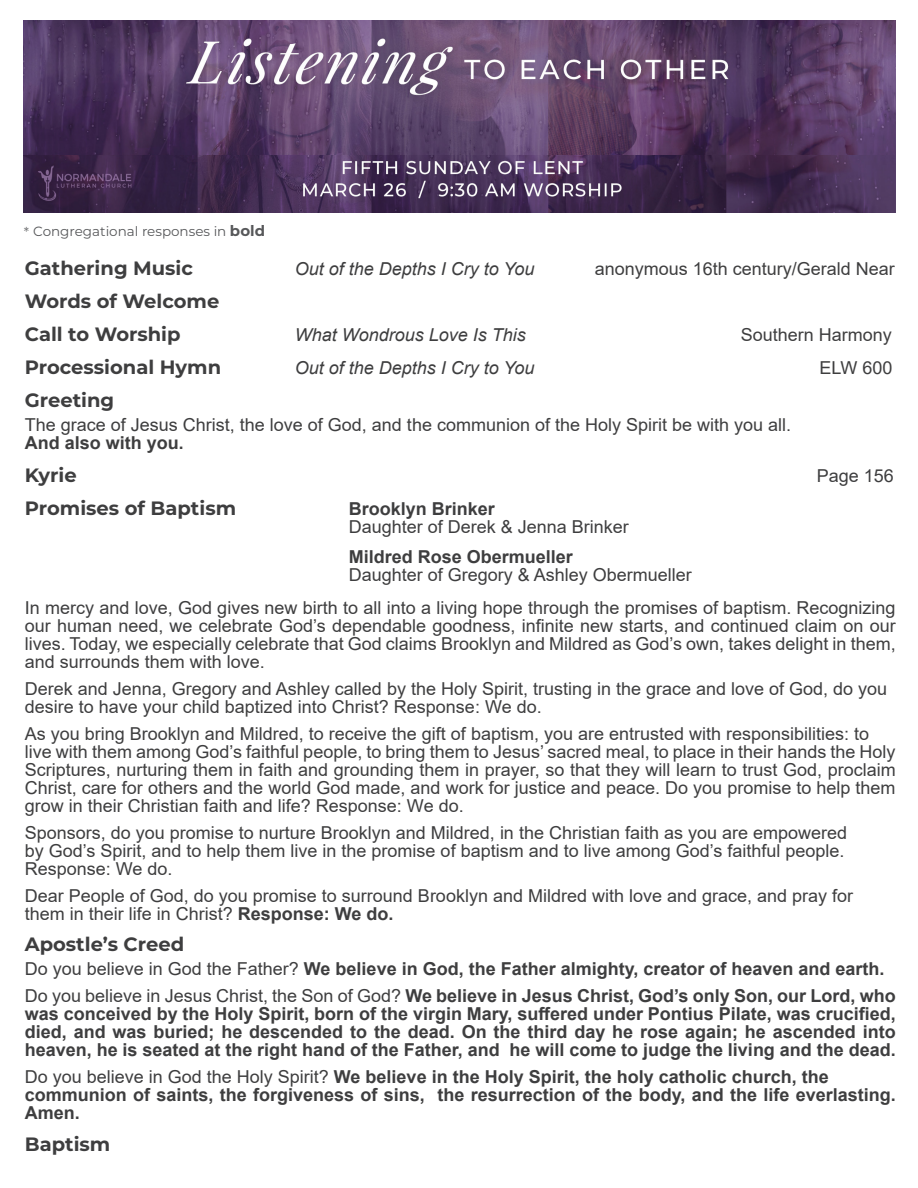
<style>
.page{position:relative;width:918px;height:1188px;background:#fff}
.page>*{position:absolute;margin:0;border:0;box-sizing:border-box;transform-origin:0 0}
.t1{font:700 19.35px "Montserrat";color:#3e3e3f}
.t2{font:17.85px/18px "Arial";color:#3e3e3f;text-align:justify}
.t3{font:700 17.85px/18px "Arial";color:#3e3e3f;text-align:justify}
.t4{font:italic 17.85px "Arial";color:#3e3e3f}
.t5{font:13.35px "Montserrat";color:#57585a}
.s1{font-family:"Optima LT Std"}
.s2{font-weight:700;font-size:14.85px}
.s3{font-size:17.1px}
.s4{font-weight:700}
.s5{font-weight:400}
</style>
<div class="page">
<img style="left:24px;top:20px;width:872px;height:135px">
<img style="left:24px;top:155px;width:872px;height:57px">
<p class="t5" style="left:24px;top:222px;width:243px"><span class="s1">*</span> Congregational responses in <span class="s2">bold</span></p>
<p class="t1" style="left:25px;top:254px;width:170px">Gathering Music</p>
<p class="t4" style="left:295px;top:257px;width:241px">Out of the Depths I Cry to You</p>
<p class="t2" style="left:595px;top:260px;width:302px">anonymous 16th century/Gerald Near</p>
<p class="t1" style="left:25px;top:287px;width:196px">Words of Welcome</p>
<p class="t1" style="left:25px;top:320px;width:157px">Call to Worship</p>
<p class="t4" style="left:295px;top:323px;width:233px">What Wondrous Love Is This</p>
<p class="t2" style="left:741px;top:326px;width:153px">Southern Harmony</p>
<p class="t1" style="left:25px;top:353px;width:198px">Processional Hymn</p>
<p class="t4" style="left:295px;top:356px;width:241px">Out of the Depths I Cry to You</p>
<p class="t2" style="left:820px;top:359px;width:74px">ELW 600</p>
<p class="t1" style="left:25px;top:386px;width:91px">Greeting</p>
<p class="t2" style="left:25px;top:416px;width:768px">The grace of Jesus Christ, the love of God, and the communion of the Holy Spirit be with you all.</p>
<p class="t3" style="left:25px;top:434px;width:160px">And also with you<span class="s3">.</span></p>
<p class="t1" style="left:25px;top:461px;width:53px">Kyrie</p>
<p class="t2" style="left:817px;top:467px;width:79px">Page 156</p>
<p class="t1" style="left:25px;top:494px;width:213px">Promises of Baptism</p>
<p class="t3" style="left:349px;top:500px;width:148px">Brooklyn Brinker</p>
<p class="t2" style="left:349px;top:518px;width:282px">Daughter of Derek &amp; Jenna Brinker</p>
<p class="t3" style="left:349px;top:548px;width:226px">Mildred Rose Obermueller</p>
<p class="t2" style="left:349px;top:566px;width:345px">Daughter of Gregory &amp; Ashley Obermueller</p>
<p class="t2" style="left:25px;top:599px;width:872px">In mercy and love, God gives new birth to all into a living hope through the promises of baptism. Recognizing our human need, we celebrate God’s dependable goodness, infinite new starts, and continued claim on our lives. Today, we especially celebrate that God claims Brooklyn and Mildred as God’s own, takes delight in them, and surrounds them with love.</p>
<p class="t2" style="left:25px;top:680px;width:864px">Derek and Jenna, Gregory and Ashley called by the Holy Spirit, trusting in the grace and love of God, do you</p>
<p class="t2" style="left:25px;top:698px;width:518px">desire to have your child baptized into Christ? Response: We do.</p>
<p class="t2" style="left:25px;top:725px;width:846px">As you bring Brooklyn and Mildred, to receive the gift of baptism, you are entrusted with responsibilities: to</p>
<p class="t2" style="left:25px;top:743px;width:872px">live with them among God’s faithful people, to bring them to Jesus’ sacred meal, to place in their hands the Holy Scriptures, nurturing them in faith and grounding them in prayer, so that they will learn to trust God, proclaim Christ, care for others and the world God made, and work for justice and peace. Do you promise to help them grow in their Christian faith and life? Response: We do.</p>
<p class="t2" style="left:25px;top:824px;width:824px">Sponsors, do you promise to nurture Brooklyn and Mildred, in the Christian faith as you are empowered</p>
<p class="t2" style="left:25px;top:842px;width:821px">by God’s Spirit, and to help them live in the promise of baptism and to live among God’s faithful people.</p>
<p class="t2" style="left:25px;top:860px;width:149px">Response: We do.</p>
<p class="t2" style="left:25px;top:887px;width:830px">Dear People of God, do you promise to surround Brooklyn and Mildred with love and grace, and pray for them in their life in Christ? <span class="s4">Response: We do.</span></p>
<p class="t1" style="left:25px;top:931px;width:161px">Apostle’s Creed</p>
<p class="t3" style="left:25px;top:960px;width:861px"><span class="s5">Do you believe in God the Father?</span> We believe in God, the Father almighty, creator of heaven and earth.</p>
<p class="t3" style="left:25px;top:987px;width:872px"><span class="s5">Do you believe in Jesus Christ, the Son of God?</span> We believe in Jesus Christ, God’s only Son, our Lord, who was conceived by the Holy Spirit, born of the virgin Mary, suffered under Pontius Pilate, was crucified, died, and was buried; he descended to the dead. On the third day he rose again; he ascended into heaven, he is seated at the right hand of the Father, and he will come to judge the living and the dead.</p>
<p class="t3" style="left:25px;top:1068px;width:805px"><span class="s5">Do you believe in God the Holy Spirit?</span> We believe in the Holy Spirit, the holy catholic church, the</p>
<p class="t3" style="left:25px;top:1086px;width:872px">communion of saints, the forgiveness of sins, the resurrection of the body, and the life everlasting.<br>Amen.</p>
<p class="t1" style="left:25px;top:1130px;width:87px">Baptism</p>
</div>
